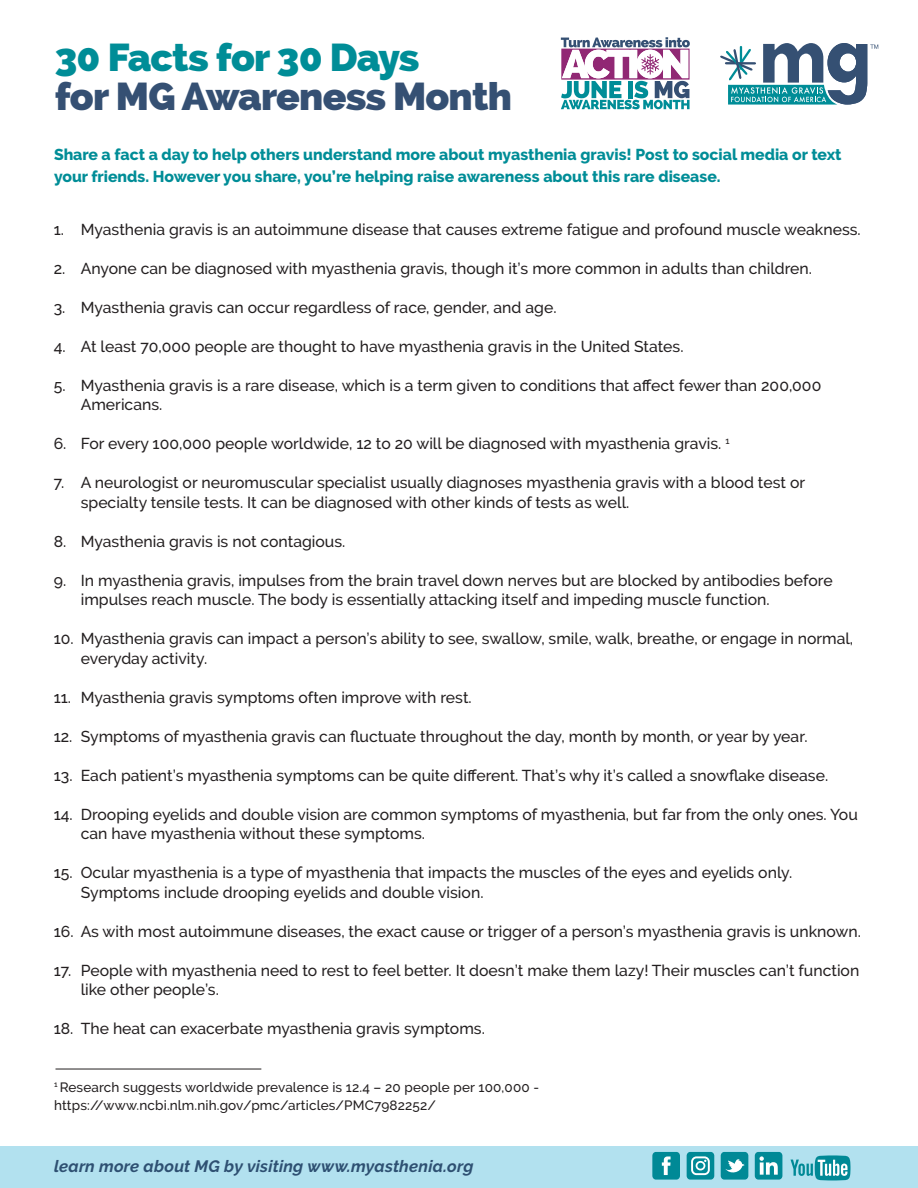
<style>
.page{position:relative;width:918px;height:1188px;background:#fff}
.page>*{position:absolute;margin:0;border:0;box-sizing:border-box;transform-origin:0 0}
.t1{font:800 39px/39px "Raleway";letter-spacing:-.02em;color:#355073}
.TOC_BODY_no_rule{font:italic 700 16.5px "Raleway";letter-spacing:.015em;color:#2e5072}
.t2{font:500 15.75px/19.5px "Raleway";color:#231f20}
.t3{font:800 15.75px/22.5px "Raleway";color:#008d97}
.t4{font:500 13.5px/18px "Raleway";letter-spacing:.01em;color:#231f20}
.s1{color:#008d97}
</style>
<div class="page">
<svg style="left:561px;top:37px;width:129px;height:72px"></svg>
<svg style="left:720px;top:43px;width:158px;height:62px"></svg>
<div style="left:0;top:1146px;width:918px;height:42px;background:#b2e1ef"></div>
<div style="left:652px;top:1152px;width:28px;height:28px;background:#008996;border-radius:4px"></div>
<svg style="left:662px;top:1156px;width:9px;height:19px"></svg>
<div style="left:687px;top:1152px;width:27px;height:28px;background:#008996;border-radius:4px"></div>
<div style="left:721px;top:1152px;width:27px;height:28px;background:#008996;border-radius:4px"></div>
<svg style="left:725px;top:1159px;width:20px;height:13px"></svg>
<div style="left:755px;top:1152px;width:27px;height:28px;background:#008996;border-radius:4px"></div>
<div style="left:691px;top:1156px;width:19px;height:19px;border:2px solid #fff;border-radius:4px"></div>
<div style="left:696px;top:1161px;width:9px;height:9px;border:2px solid #fff;border-radius:50%"></div>
<svg style="left:791px;top:1155px;width:59px;height:25px"></svg>
<svg style="left:759px;top:1156px;width:19px;height:19px"></svg>
<hr style="left:56px;top:1069px;width:205px;height:1px;background:#231f20">
<p class="t1" style="left:55px;top:38px;width:459px"><span class="s1">30 Facts for 30 Days<br></span>for MG Awareness Month</p>
<p class="t3" style="left:54px;top:143px;width:789px">Share a fact a day to help others understand more about myasthenia gravis! Post to social media or text your friends. However you share, you’re helping raise awareness about this rare disease.</p>
<p class="t2" style="left:54px;top:220px;width:809px">1. Myasthenia gravis is an autoimmune disease that causes extreme fatigue and profound muscle weakness.</p>
<p class="t2" style="left:54px;top:259px;width:760px">2. Anyone can be diagnosed with myasthenia gravis, though it’s more common in adults than children.</p>
<p class="t2" style="left:54px;top:298px;width:504px">3. Myasthenia gravis can occur regardless of race, gender, and age.</p>
<p class="t2" style="left:54px;top:337px;width:631px">4. At least 70,000 people are thought to have myasthenia gravis in the United States.</p>
<p class="t2" style="left:81px;top:376px;width:742px;text-indent:-27px">5. Myasthenia gravis is a rare disease, which is a term given to conditions that affect fewer than 200,000<br>Americans.</p>
<p class="t2" style="left:54px;top:434px;width:677px">6. For every 100,000 people worldwide, 12 to 20 will be diagnosed with myasthenia gravis. <sup>1</sup></p>
<p class="t2" style="left:81px;top:473px;width:726px;text-indent:-27px">7. A neurologist or neuromuscular specialist usually diagnoses myasthenia gravis with a blood test or specialty tensile tests. It can be diagnosed with other kinds of tests as well.</p>
<p class="t2" style="left:54px;top:532px;width:293px">8. Myasthenia gravis is not contagious.</p>
<p class="t2" style="left:81px;top:571px;width:753px;text-indent:-27px">9. In myasthenia gravis, impulses from the brain travel down nerves but are blocked by antibodies before impulses reach muscle. The body is essentially attacking itself and impeding muscle function.</p>
<p class="t2" style="left:81px;top:629px;width:774px;text-indent:-27px">10. Myasthenia gravis can impact a person’s ability to see, swallow, smile, walk, breathe, or engage in normal, everyday activity.</p>
<p class="t2" style="left:54px;top:688px;width:420px">11. Myasthenia gravis symptoms often improve with rest.</p>
<p class="t2" style="left:54px;top:727px;width:755px">12. Symptoms of myasthenia gravis can fluctuate throughout the day, month by month, or year by year.</p>
<p class="t2" style="left:54px;top:766px;width:776px">13. Each patient’s myasthenia symptoms can be quite different. That’s why it’s called a snowflake disease.</p>
<p class="t2" style="left:81px;top:805px;width:779px;text-indent:-27px">14. Drooping eyelids and double vision are common symptoms of myasthenia, but far from the only ones. You can have myasthenia without these symptoms.</p>
<p class="t2" style="left:81px;top:863px;width:713px;text-indent:-27px">15. Ocular myasthenia is a type of myasthenia that impacts the muscles of the eyes and eyelids only.<br>Symptoms include drooping eyelids and double vision.</p>
<p class="t2" style="left:54px;top:922px;width:809px">16. As with most autoimmune diseases, the exact cause or trigger of a person’s myasthenia gravis is unknown.</p>
<p class="t2" style="left:81px;top:961px;width:780px;text-indent:-27px">17. People with myasthenia need to rest to feel better. It doesn’t make them lazy! Their muscles can’t function like other people’s.</p>
<p class="t2" style="left:54px;top:1019px;width:433px">18. The heat can exacerbate myasthenia gravis symptoms.</p>
<p class="t4" style="left:54px;top:1078px;width:487px"><sup>1</sup> Research suggests worldwide prevalence is 12.4 – 20 people per 100,000 - https://www.ncbi.nlm.nih.gov/pmc/articles/PMC7982252/</p>
<p class="TOC_BODY_no_rule" style="left:54px;top:1157px;width:421px">learn more about MG by visiting www.myasthenia.org</p>
</div>
